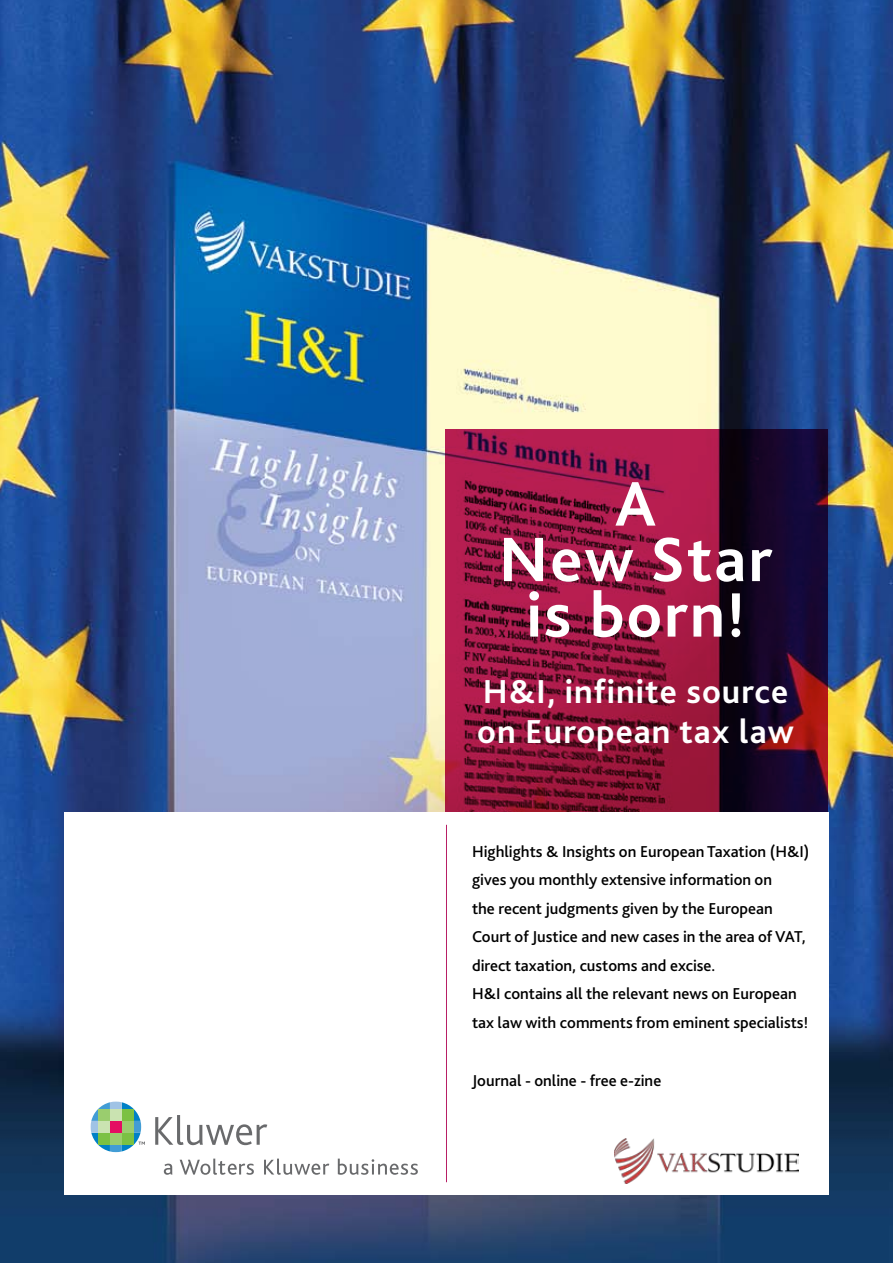
<style>
.page{position:relative;width:893px;height:1263px;background:#fff}
.page>*{position:absolute;margin:0;border:0;box-sizing:border-box;transform-origin:0 0}
.t1{font:700 65.55px/55.5px "Bliss 2";letter-spacing:.03em;color:#fff;text-align:center}
.t2{font:700 34.8px/40.5px "Bliss 2";letter-spacing:.03em;color:#fff}
.t3{font:500 16.5px/28.5px "Bliss 2";color:#000}
</style>
<div class="page">
<img style="left:0;top:0;width:893px;height:1263px">
<div style="left:65px;top:812px;width:764px;height:383px;background:#fff"></div>
<hr style="left:446px;top:825px;width:1px;height:357px;background:#b81f65">
<svg style="left:446px;top:429px;width:382px;height:382px;background:#731238"></svg>
<svg style="left:164px;top:1163px;width:8px;height:12px"></svg>
<svg style="left:180px;top:1158px;width:74px;height:17px"></svg>
<svg style="left:264px;top:1158px;width:65px;height:17px"></svg>
<svg style="left:338px;top:1158px;width:80px;height:17px"></svg>
<svg style="left:91px;top:1101px;width:54px;height:51px"></svg>
<svg style="left:155px;top:1115px;width:112px;height:30px"></svg>
<img style="left:615px;top:1138px;width:183px;height:46px">
<h1 class="t1" style="left:499px;top:474px;width:275px">A<br>New Star is born!</h1>
<h2 class="t2" style="left:477px;top:670px;width:318px">H&amp;I, infinite source on European tax law</h2>
<p class="t3" style="left:472px;top:837px;width:339px">Highlights &amp; Insights on European Taxation (H&amp;I) gives you monthly extensive information on<br>the recent judgments given by the European Court of Justice and new cases in the area of VAT, direct taxation, customs and excise.<br>H&amp;I contains all the relevant news on European tax law with comments from eminent specialists!</p>
<p class="t3" style="left:472px;top:1066px;width:191px">Journal - online - free e-zine</p>
</div>
